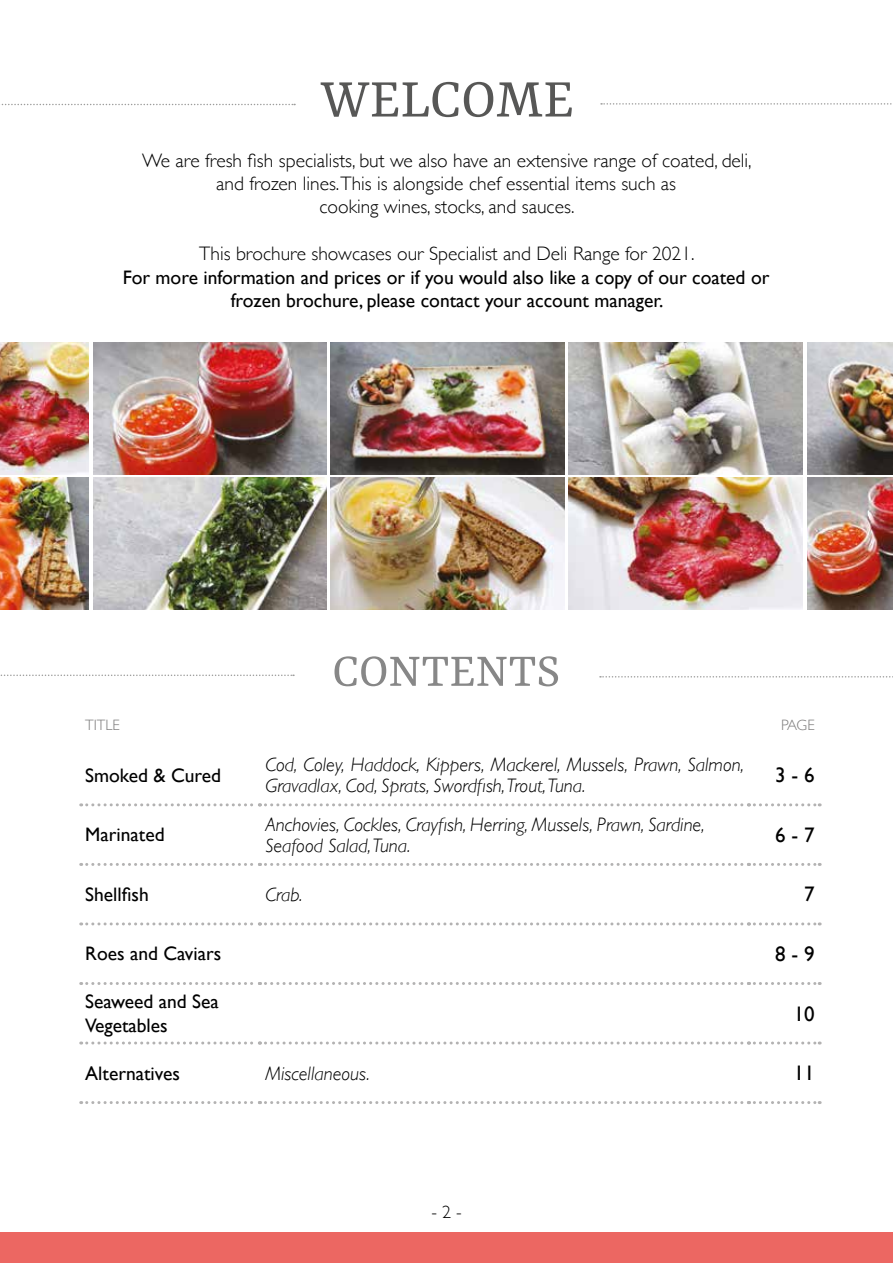
<style>
.page{position:relative;width:893px;height:1263px;background:#fff}
.page>*{position:absolute;margin:0;border:0;box-sizing:border-box;transform-origin:0 0}
.t1{font:60px "Rasa";color:#575756}
.t2{font:51px "Rasa";color:#878787}
.t3{font:21px "Gill Sans";color:#000}
.t4{font:300 19.5px/23.4px "Gill Sans";color:#000;text-align:center}
.t5{font:italic 300 19.5px/21px "Gill Sans";color:#000}
.t6{font:19.5px/23.4px "Gill Sans";color:#000}
.t7{font:300 18px "Gill Sans";color:#000}
.t8{font:300 15px "Gill Sans";color:#7c7b7b}
</style>
<div class="page">
<img style="left:94px;top:342px;width:233px;height:132px">
<img style="left:331px;top:342px;width:234px;height:132px">
<img style="left:569px;top:477px;width:234px;height:132px">
<img style="left:93px;top:477px;width:234px;height:132px">
<img style="left:331px;top:477px;width:234px;height:132px">
<img style="left:569px;top:342px;width:234px;height:132px">
<img style="left:0;top:342px;width:89px;height:132px">
<img style="left:808px;top:342px;width:85px;height:132px">
<img style="left:808px;top:477px;width:85px;height:132px">
<img style="left:0;top:477px;width:89px;height:132px">
<svg style="left:600px;top:676px;width:293px;height:1px"></svg>
<svg style="left:81px;top:863px;width:739px;height:3px"></svg>
<svg style="left:81px;top:922px;width:739px;height:3px"></svg>
<svg style="left:81px;top:803px;width:739px;height:3px"></svg>
<svg style="left:81px;top:982px;width:739px;height:3px"></svg>
<svg style="left:81px;top:1041px;width:739px;height:3px"></svg>
<svg style="left:81px;top:1101px;width:739px;height:3px"></svg>
<div style="left:0;top:1232px;width:893px;height:31px;background:#ec6762"></div>
<svg style="left:0;top:674px;width:294px;height:2px"></svg>
<svg style="left:601px;top:103px;width:291px;height:2px"></svg>
<svg style="left:1px;top:104px;width:294px;height:1px"></svg>
<h1 class="t1" style="left:321px;top:64px;width:255px">WELCOME</h1>
<p class="t4" style="left:142px;top:148px;width:611px">We are fresh fish specialists, but we also have an extensive range of coated, deli, and frozen lines.This is alongside chef essential items such as<br>cooking wines, stocks, and sauces.</p>
<p class="t4" style="left:199px;top:241px;width:497px">This brochure showcases our Specialist and Deli Range for 2021.</p>
<p class="t6" style="left:123px;top:265px;width:648px;text-align:center">For more information and prices or if you would also like a copy of our coated or frozen brochure, please contact your account manager.</p>
<h2 class="t2" style="left:332px;top:641px;width:229px">CONTENTS</h2>
<p class="t8" style="left:85px;top:713px;width:36px">TITLE</p>
<p class="t8" style="left:781px;top:713px;width:35px">PAGE</p>
<p class="t6" style="left:85px;top:763px;width:137px">Smoked &amp; Cured</p>
<p class="t5" style="left:265px;top:754px;width:480px">Cod, Coley, Haddock, Kippers, Mackerel, Mussels, Prawn, Salmon,<br>Gravadlax, Cod, Sprats, Swordfish, Trout, Tuna.</p>
<p class="t3" style="left:775px;top:763px;width:41px">3 - 6</p>
<p class="t6" style="left:85px;top:823px;width:81px">Marinated</p>
<p class="t5" style="left:265px;top:814px;width:441px">Anchovies, Cockles, Crayfish, Herring, Mussels, Prawn, Sardine,<br>Seafood Salad, Tuna.</p>
<p class="t3" style="left:775px;top:822px;width:41px">6 - 7</p>
<p class="t6" style="left:85px;top:882px;width:65px">Shellfish</p>
<p class="t5" style="left:265px;top:884px;width:39px">Crab.</p>
<p class="t3" style="left:804px;top:882px;width:12px">7</p>
<p class="t6" style="left:85px;top:942px;width:138px">Roes and Caviars</p>
<p class="t3" style="left:775px;top:941px;width:41px">8 - 9</p>
<p class="t6" style="left:85px;top:990px;width:135px">Seaweed and Sea<br>Vegetables</p>
<p class="t3" style="left:794px;top:1001px;width:22px">10</p>
<p class="t6" style="left:85px;top:1061px;width:96px">Alternatives</p>
<p class="t5" style="left:265px;top:1062px;width:106px">Miscellaneous.</p>
<p class="t3" style="left:794px;top:1060px;width:22px">11</p>
<p class="t7" style="left:431px;top:1198px;width:32px">- 2 -</p>
</div>
